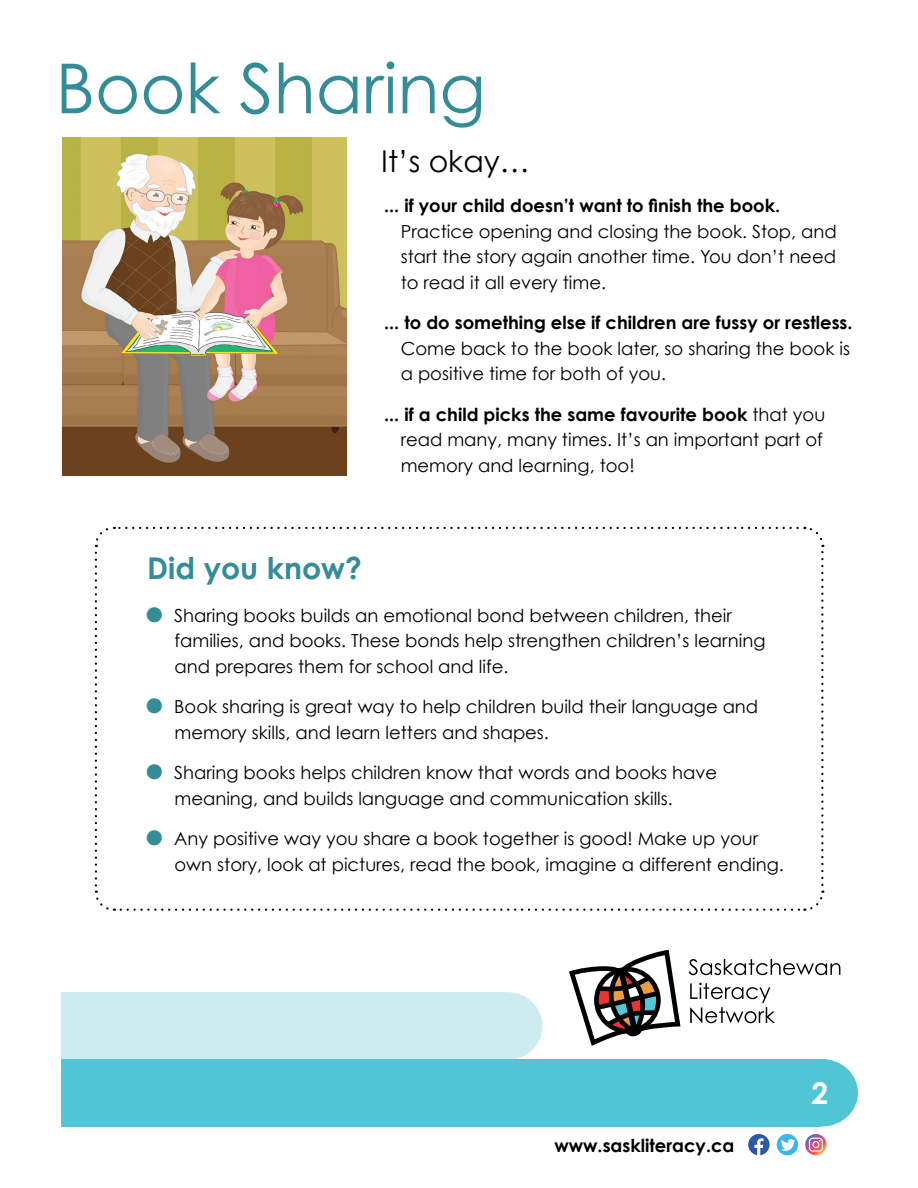
<style>
.page{position:relative;width:918px;height:1188px;background:#fff}
.page>*{position:absolute;margin:0;border:0;box-sizing:border-box;transform-origin:0 0}
.t1{font:69px "Century Gothic";color:#358c99}
.t2{font:700 30px "Century Gothic";color:#358c99}
.t3{font:30px "Century Gothic";color:#000}
.t4{font:700 30px "Century Gothic";color:#fff}
.t5{font:18px/25.5px "Century Gothic";color:#000}
.t6{font:700 18px "Century Gothic";color:#000}
.s1{font-weight:700}
.s2{color:#358c99}
</style>
<div class="page">
<div style="left:473px;top:992px;width:69px;height:68px;background:#cdebf0;border-radius:50%"></div>
<div style="left:62px;top:992px;width:445px;height:68px;background:#cdebf0"></div>
<svg style="left:569px;top:949px;width:112px;height:97px"></svg>
<svg style="left:689px;top:959px;width:151px;height:16px"></svg>
<svg style="left:690px;top:983px;width:85px;height:40px"></svg>
<div style="left:62px;top:1059px;width:759px;height:67px;background:#4fc5d6"></div>
<div style="left:786px;top:1059px;width:72px;height:67px;background:#4fc5d6;border-radius:50%"></div>
<svg style="left:94px;top:553px;width:21px;height:358px"></svg>
<svg style="left:121px;top:891px;width:704px;height:20px"></svg>
<svg style="left:804px;top:526px;width:20px;height:359px"></svg>
<svg style="left:94px;top:526px;width:704px;height:21px"></svg>
<img style="left:63px;top:137px;width:284px;height:338px">
<svg style="left:748px;top:1134px;width:22px;height:21px"></svg>
<div style="left:777px;top:1134px;width:21px;height:21px;background:#3bb6e9;border-radius:50%"></div>
<svg style="left:781px;top:1139px;width:14px;height:14px"></svg>
<svg style="left:805px;top:1134px;width:22px;height:21px"></svg>
<svg style="left:809px;top:1138px;width:14px;height:14px"></svg>
<h1 class="t1" style="left:56px;top:46px;width:432px">Book Sharing</h1>
<h2 class="t3" style="left:381px;top:142px;width:150px">It’s okay…</h2>
<p class="t6" style="left:384px;top:194px;width:397px">... if your child doesn’t want to finish the book.</p>
<p class="t5" style="left:401px;top:218px;width:438px;text-align:justify">Practice opening and closing the book. Stop, and start the story again another time. You don’t need to read it all every time.</p>
<p class="t6" style="left:384px;top:311px;width:470px">... to do something else if children are fussy or restless.</p>
<p class="t5" style="left:401px;top:335px;width:451px">Come back to the book later, so sharing the book is a positive time for both of you.</p>
<p class="t5" style="left:401px;top:401px;width:426px;text-indent:-17px"><span class="s1">... if a child picks the same favourite book</span> that you read many, many times. It’s an important part of memory and learning, too!</p>
<h2 class="t2" style="left:147px;top:549px;width:216px">Did you know?</h2>
<p class="t5" style="left:175px;top:602px;width:593px;text-indent:-28px"><span class="s2">●</span> Sharing books builds an emotional bond between children, their families, and books. These bonds help strengthen children’s learning and prepares them for school and life.</p>
<p class="t5" style="left:175px;top:694px;width:585px;text-indent:-28px"><span class="s2">●</span> Book sharing is great way to help children build their language and memory skills, and learn letters and shapes.</p>
<p class="t5" style="left:175px;top:760px;width:544px;text-indent:-28px"><span class="s2">●</span> Sharing books helps children know that words and books have meaning, and builds language and communication skills.</p>
<p class="t5" style="left:175px;top:826px;width:611px;text-indent:-28px"><span class="s2">●</span> Any positive way you share a book together is good! Make up your own story, look at pictures, read the book, imagine a different ending.</p>
<p class="t6" style="left:554px;top:1134px;width:182px">www.saskliteracy.ca</p>
<h2 class="t4" style="left:811px;top:1074px;width:18px">2</h2>
</div>
